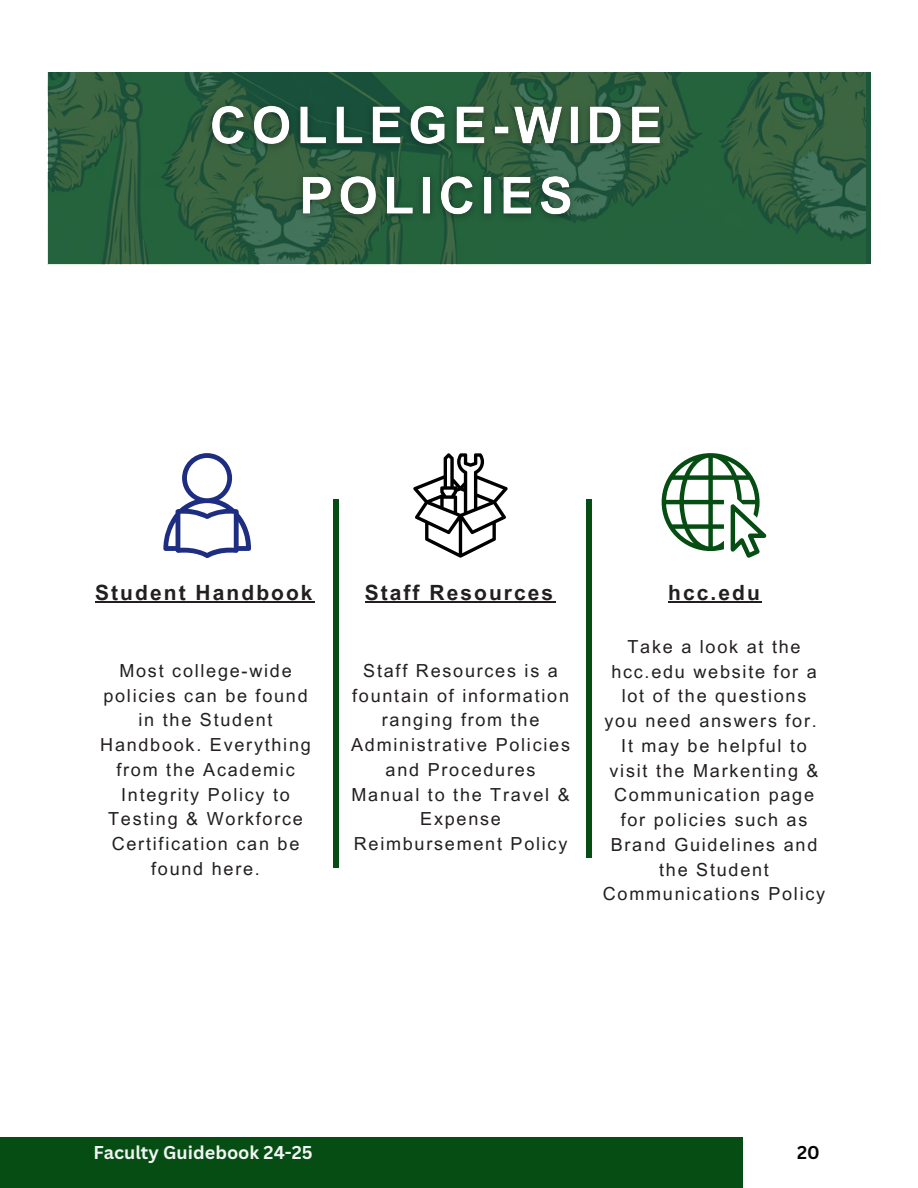
<style>
.page{position:relative;width:918px;height:1188px;background:#fff}
.page>*{position:absolute;margin:0;border:0;box-sizing:border-box;transform-origin:0 0}
.t1{font:700 21px "Arial MT Pro";letter-spacing:.1em;color:#231f20}
.t2{font:18px/24.8px "Arial MT Pro";letter-spacing:.1em;color:#231f20;text-align:center}
.t3{font:700 18px "Canva Sans";color:#f1f4f3}
.t4{font:700 18px "Canva Sans";color:#050404}
</style>
<div class="page">
<img style="left:48px;top:73px;width:818px;height:191px">
<img style="left:198px;top:93px;width:477px;height:136px">
<div style="left:333px;top:500px;width:5px;height:368px;background:#064d13"></div>
<div style="left:586px;top:500px;width:6px;height:358px;background:#064d13"></div>
<svg style="left:163px;top:453px;width:88px;height:105px"></svg>
<svg style="left:413px;top:453px;width:95px;height:105px"></svg>
<svg style="left:662px;top:453px;width:104px;height:105px"></svg>
<hr style="left:365px;top:601px;width:190px;height:1px;background:#231f20">
<hr style="left:95px;top:601px;width:220px;height:1px;background:#231f20">
<hr style="left:668px;top:601px;width:94px;height:1px;background:#231f20">
<div style="left:0;top:1137px;width:743px;height:51px;background:#064d13"></div>
<p class="t1" style="left:95px;top:585px;width:219px">Student Handbook</p>
<p class="t1" style="left:365px;top:585px;width:190px">Staff Resources</p>
<p class="t1" style="left:668px;top:585px;width:93px">hcc.edu</p>
<p class="t2" style="left:100px;top:661px;width:212px">Most college-wide policies can be found in the Student<br>Handbook. Everything from the Academic<br>Integrity Policy to<br>Testing &amp; Workforce<br>Certification can be found here.</p>
<p class="t2" style="left:351px;top:661px;width:220px">Staff Resources is a fountain of information ranging from the<br>Administrative Policies and Procedures<br>Manual to the Travel &amp;<br>Expense<br>Reimbursement Policy</p>
<p class="t2" style="left:603px;top:637px;width:224px">Take a look at the hcc.edu website for a lot of the questions<br>you need answers for.<br>It may be helpful to visit the Markenting &amp;<br>Communication page for policies such as<br>Brand Guidelines and the Student<br>Communications Policy</p>
<p class="t3" style="left:93px;top:1140px;width:221px">Faculty Guidebook 24-25</p>
<p class="t4" style="left:797px;top:1140px;width:24px">20</p>
</div>
